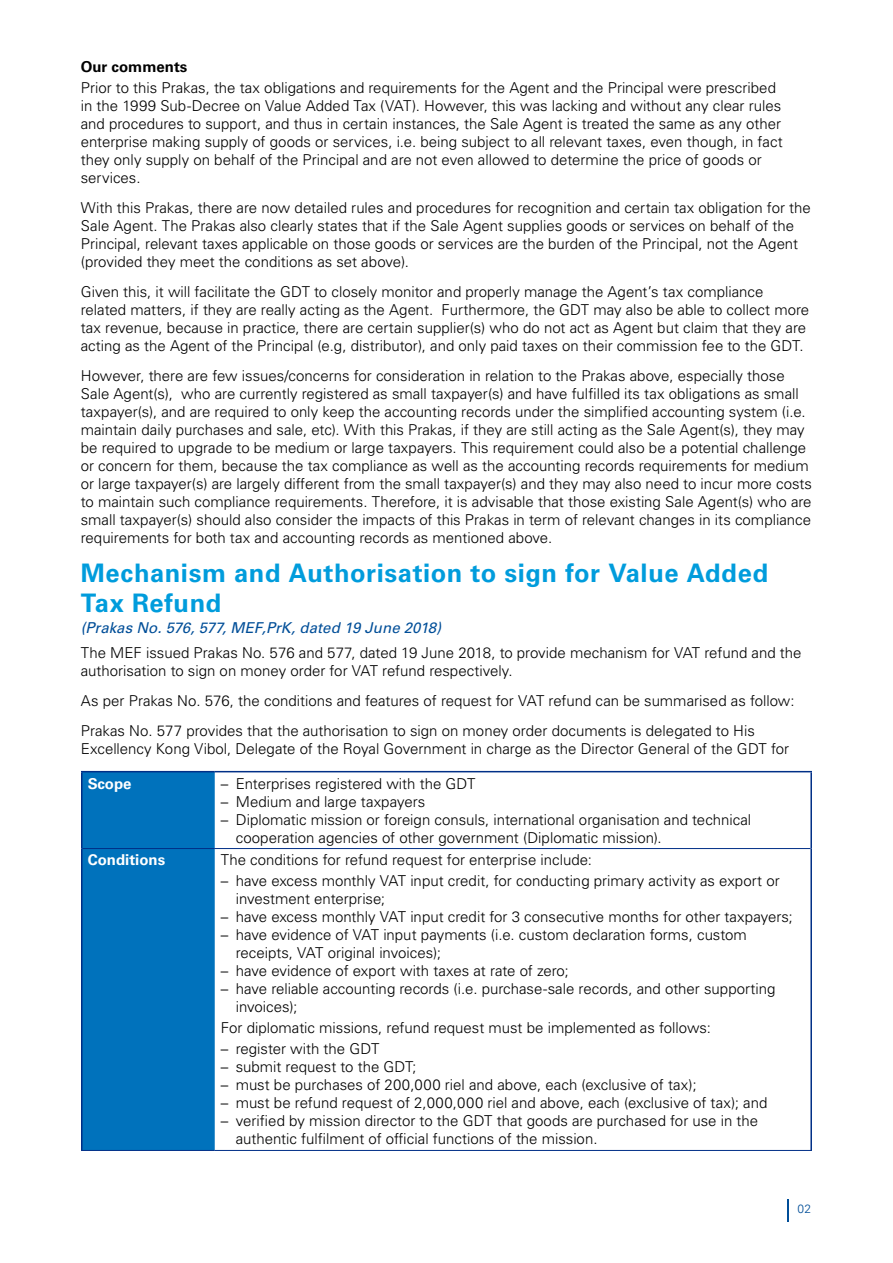
<style>
.page{position:relative;width:893px;height:1263px;background:#fff}
.page>*{position:absolute;margin:0;border:0;box-sizing:border-box;transform-origin:0 0}
.t1{font:700 25.5px/30px "VNI Univers 65";letter-spacing:.02em;color:#009cdc}
.t2{font:300 15px/18px "VNI Univers 45";color:#000}
.t3{font:italic 15px "VNI Univers 55";letter-spacing:-.005em;color:#004e98}
.t4{font:700 15px "VNI Univers 65";color:#fff}
.t5{font:700 15px "VNI Univers 65";color:#000}
.t6{font:300 12px "VNI Univers 45";color:#004e98}
.s1{font-family:"Univers 45"}
</style>
<div class="page">
<div style="left:82px;top:772px;width:133px;height:378px;background:#0072bc"></div>
<hr style="left:82px;top:848px;width:133px;height:1px;background:#002f87">
<hr style="left:215px;top:848px;width:595px;height:1px;background:#002f87">
<hr style="left:81px;top:1150px;width:134px;height:1px;background:#002f87">
<hr style="left:215px;top:1150px;width:597px;height:1px;background:#002f87">
<hr style="left:81px;top:771px;width:134px;height:1px;background:#002f87">
<hr style="left:81px;top:772px;width:1px;height:76px;background:#002f87">
<hr style="left:215px;top:771px;width:597px;height:1px;background:#002f87">
<hr style="left:810px;top:772px;width:2px;height:76px;background:#002f87">
<hr style="left:81px;top:848px;width:1px;height:302px;background:#002f87">
<hr style="left:810px;top:848px;width:2px;height:302px;background:#002f87">
<svg style="left:787px;top:1199px;width:1px;height:22px"></svg>
<p class="t5" style="left:81px;top:55px;width:108px">Our comments</p>
<p class="t2" style="left:81px;top:77px;width:703px">Prior to this Prakas, the tax obligations and requirements for the Agent and the Principal were prescribed in the 1999 Sub-Decree on Value Added Tax (VAT). However, this was lacking and without any clear rules and procedures to support, and thus in certain instances, the Sale Agent is treated the same as any other enterprise making supply of goods or services, i.e. being subject to all relevant taxes, even though, in fact they only supply on behalf of the Principal and are not even allowed to determine the price of goods or services.</p>
<p class="t2" style="left:81px;top:197px;width:732px">With this Prakas, there are now detailed rules and procedures for recognition and certain tax obligation for the Sale Agent. The Prakas also clearly states that if the Sale Agent supplies goods or services on behalf of the Principal, relevant taxes applicable on those goods or services are the burden of the Principal, not the Agent (provided they meet the conditions as set above).</p>
<p class="t2" style="left:81px;top:281px;width:730px">Given this, it will facilitate the GDT to closely monitor and properly manage the Agent’s tax compliance related matters, if they are really acting as the Agent. Furthermore, the GDT may also be able to collect more tax revenue, because in practice, there are certain supplier(s) who do not act as Agent but claim that they are acting as the Agent of the Principal (e.g, distributor), and only paid taxes on their commission fee to the GDT.</p>
<p class="t2" style="left:81px;top:365px;width:733px">However, there are few issues/concerns for consideration in relation to the Prakas above, especially those Sale Agent(s), who are currently registered as small taxpayer(s) and have fulfilled its tax obligations as small taxpayer(s), and are required to only keep the accounting records under the simplified accounting system (i.e. maintain daily purchases and sale, etc). With this Prakas, if they are still acting as the Sale Agent(s), they may be required to upgrade to be medium or large taxpayers. This requirement could also be a potential challenge or concern for them, because the tax compliance as well as the accounting records requirements for medium or large taxpayer(s) are largely different from the small taxpayer(s) and they may also need to incur more costs to maintain such compliance requirements. Therefore, it is advisable that those existing Sale Agent(s) who are small taxpayer(s) should also consider the impacts of this Prakas in term of relevant changes in its compliance requirements for both tax and accounting records as mentioned above.</p>
<h1 class="t1" style="left:81px;top:556px;width:689px">Mechanism and Authorisation to sign for Value Added<br>Tax Refund</h1>
<p class="t3" style="left:81px;top:616px;width:362px">(Prakas No. 576, 577, MEF,PrK, dated 19 June 2018)</p>
<p class="t2" style="left:81px;top:643px;width:722px">The MEF issued Prakas No. 576 and 577, dated 19 June 2018, to provide mechanism for VAT refund and the authorisation to sign on money order for VAT refund respectively.</p>
<p class="t2" style="left:81px;top:685px;width:715px;line-height:30px">As per Prakas No. 576, the conditions and features of request for VAT refund can be summarised as follow:<br>Prakas No. 577 provides that the authorisation to sign on money order documents is delegated to His</p>
<p class="t2" style="left:81px;top:739px;width:710px">Excellency Kong Vibol, Delegate of the Royal Government in charge as the Director General of the GDT for</p>
<p class="t4" style="left:88px;top:772px;width:45px">Scope</p>
<p class="t2" style="left:221px;top:773px;width:256px"><span class="s1">–</span> Enterprises registered with the GDT</p>
<p class="t2" style="left:221px;top:791px;width:206px"><span class="s1">–</span> Medium and large taxpayers</p>
<p class="t2" style="left:236px;top:809px;width:517px;text-indent:-15px"><span class="s1">–</span> Diplomatic mission or foreign consuls, international organisation and technical cooperation agencies of other government (Diplomatic mission).</p>
<p class="t4" style="left:88px;top:849px;width:79px">Conditions</p>
<p class="t2" style="left:221px;top:850px;width:373px">The conditions for refund request for enterprise include:</p>
<p class="t2" style="left:236px;top:871px;width:546px;text-indent:-15px"><span class="s1">–</span> have excess monthly VAT input credit, for conducting primary activity as export or investment enterprise;</p>
<p class="t2" style="left:221px;top:907px;width:573px"><span class="s1">–</span> have excess monthly VAT input credit for 3 consecutive months for other taxpayers;</p>
<p class="t2" style="left:236px;top:925px;width:513px;text-indent:-15px"><span class="s1">–</span> have evidence of VAT input payments (i.e. custom declaration forms, custom receipts, VAT original invoices);</p>
<p class="t2" style="left:221px;top:961px;width:349px"><span class="s1">–</span> have evidence of export with taxes at rate of zero;</p>
<p class="t2" style="left:236px;top:979px;width:541px;text-indent:-15px"><span class="s1">–</span> have reliable accounting records (i.e. purchase-sale records, and other supporting invoices);</p>
<p class="t2" style="left:221px;top:1018px;width:492px">For diplomatic missions, refund request must be implemented as follows:</p>
<p class="t2" style="left:221px;top:1039px;width:160px"><span class="s1">–</span> register with the GDT</p>
<p class="t2" style="left:221px;top:1057px;width:197px"><span class="s1">–</span> submit request to the GDT;</p>
<p class="t2" style="left:221px;top:1075px;width:477px"><span class="s1">–</span> must be purchases of 200,000 riel and above, each (exclusive of tax);</p>
<p class="t2" style="left:221px;top:1093px;width:548px"><span class="s1">–</span> must be refund request of 2,000,000 riel and above, each (exclusive of tax); and</p>
<p class="t2" style="left:236px;top:1111px;width:524px;text-indent:-15px"><span class="s1">–</span> verified by mission director to the GDT that goods are purchased for use in the authentic fulfilment of official functions of the mission.</p>
<p class="t6" style="left:797px;top:1200px;width:15px">02</p>
</div>
